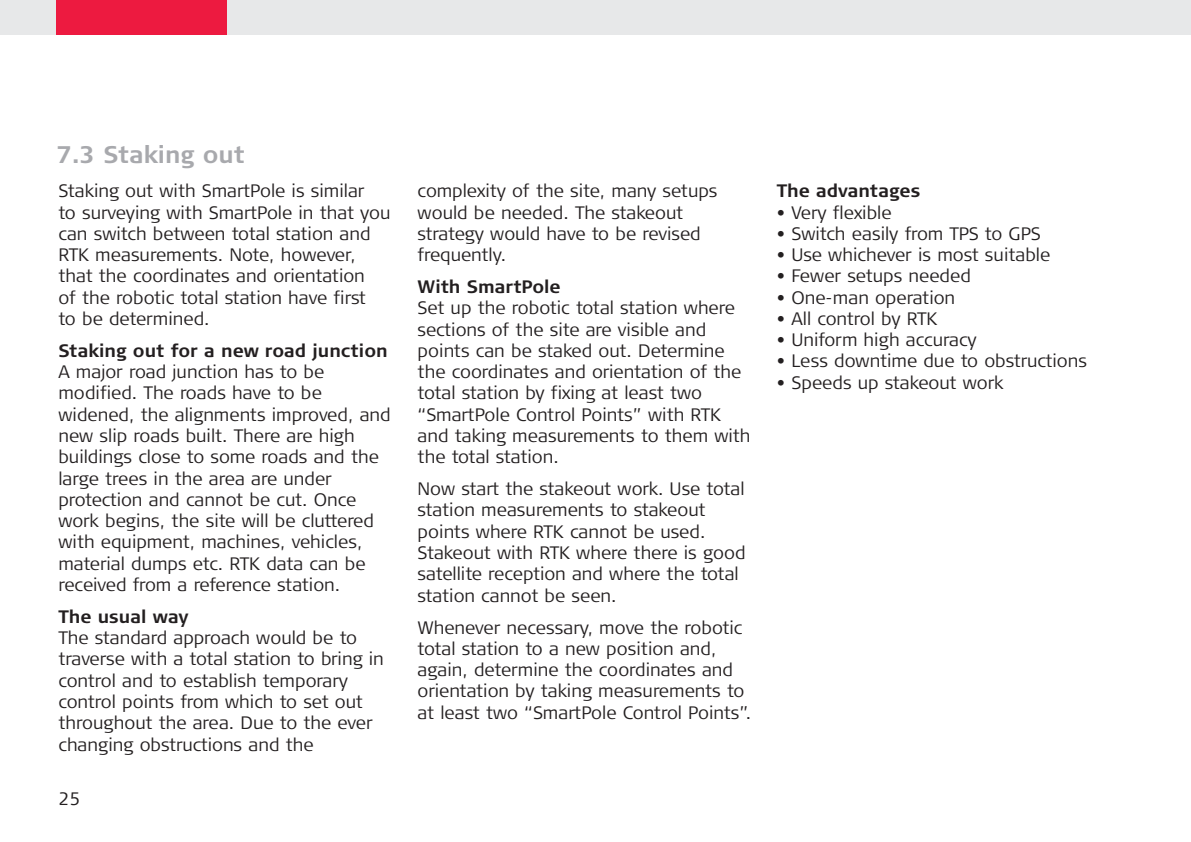
<style>
.page{position:relative;width:1191px;height:842px;background:#fff}
.page>*{position:absolute;margin:0;border:0;box-sizing:border-box;transform-origin:0 0}
.t1{font:700 24px "Signa Column";color:#a8a9ad}
.t2{font:300 18px/21.2px "Signa Column";color:#231f20}
.t3{font:700 18px "Signa Column";color:#231f20}
</style>
<div class="page">
<div style="left:0;top:1px;width:1190px;height:34px;background:#e7e8e9"></div>
<div style="left:56px;top:1px;width:170px;height:34px;background:#ed1a40"></div>
<h1 class="t1" style="left:56px;top:145px;width:190px">7.3 Staking out</h1>
<p class="t2" style="left:58px;top:182px;width:333px">Staking out with SmartPole is similar<br>to surveying with SmartPole in that you can switch between total station and RTK measurements. Note, however, that the coordinates and orientation<br>of the robotic total station have first<br>to be determined.</p>
<p class="t3" style="left:58px;top:343px;width:331px">Staking out for a new road junction</p>
<p class="t2" style="left:58px;top:363px;width:334px">A major road junction has to be modified. The roads have to be widened, the alignments improved, and new slip roads built. There are high buildings close to some roads and the large trees in the area are under protection and cannot be cut. Once work begins, the site will be cluttered with equipment, machines, vehicles, material dumps etc. RTK data can be received from a reference station.</p>
<p class="t3" style="left:58px;top:609px;width:132px">The usual way</p>
<p class="t2" style="left:58px;top:629px;width:327px">The standard approach would be to traverse with a total station to bring in control and to establish temporary control points from which to set out throughout the area. Due to the ever changing obstructions and the</p>
<p class="t2" style="left:58px;top:789px;width:23px">25</p>
<p class="t2" style="left:417px;top:182px;width:301px">complexity of the site, many setups would be needed. The stakeout strategy would have to be revised frequently.</p>
<p class="t3" style="left:417px;top:279px;width:145px">With SmartPole</p>
<p class="t2" style="left:417px;top:299px;width:334px">Set up the robotic total station where sections of the site are visible and points can be staked out. Determine the coordinates and orientation of the total station by fixing at least two “SmartPole Control Points” with RTK and taking measurements to them with the total station.</p>
<p class="t2" style="left:417px;top:480px;width:330px">Now start the stakeout work. Use total station measurements to stakeout points where RTK cannot be used.<br>Stakeout with RTK where there is good satellite reception and where the total station cannot be seen.</p>
<p class="t2" style="left:417px;top:618px;width:335px">Whenever necessary, move the robotic total station to a new position and, again, determine the coordinates and orientation by taking measurements to at least two “SmartPole Control Points”.</p>
<p class="t3" style="left:777px;top:184px;width:145px">The advantages</p>
<p class="t2" style="left:777px;top:203px;width:116px">• Very flexible</p>
<p class="t2" style="left:777px;top:224px;width:265px">• Switch easily from TPS to GPS</p>
<p class="t2" style="left:777px;top:246px;width:275px">• Use whichever is most suitable</p>
<p class="t2" style="left:777px;top:267px;width:196px">• Fewer setups needed</p>
<p class="t2" style="left:777px;top:288px;width:180px">• One-man operation</p>
<p class="t2" style="left:777px;top:309px;width:162px">• All control by RTK</p>
<p class="t2" style="left:777px;top:331px;width:201px">• Uniform high accuracy</p>
<p class="t2" style="left:777px;top:352px;width:312px">• Less downtime due to obstructions</p>
<p class="t2" style="left:777px;top:373px;width:228px">• Speeds up stakeout work</p>
</div>
